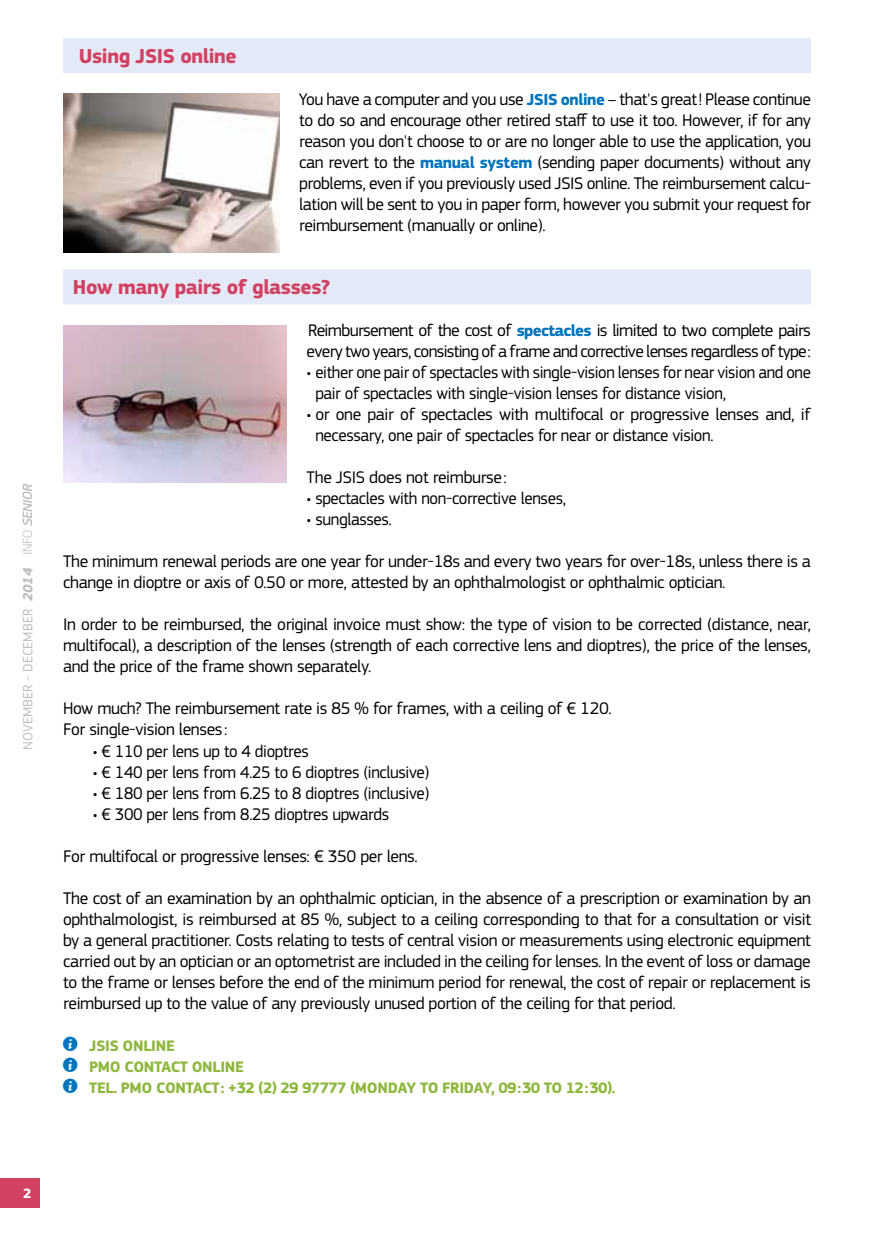
<style>
.page{position:relative;width:874px;height:1241px;background:#fff}
.page>*{position:absolute;margin:0;border:0;box-sizing:border-box;transform-origin:0 0}
.t1{font:700 21px "EC Square Sans Pro";letter-spacing:-.02em;color:#d24162}
.t2{font:17.5px/21px "EC Square Sans Pro";letter-spacing:-.02em;color:#000;text-align:justify}
.t3{font:17.5px/21px "EC Square Sans Pro";letter-spacing:-.04em;color:#000}
.t4{font:17.5px/21px "EC Square Sans Pro";letter-spacing:-.02em;color:#000;scale:.96 1}
.t5{font:700 15.75px/21px "EC Square Sans Pro";letter-spacing:-.02em;color:#8fb73e}
.t6{font:14px "EC Square Sans Pro";color:#bcbec0}
.t7{font:700 14px "EC Square Sans Pro";color:#fff}
.s1{font-weight:700;font-style:italic}
.s2{font-weight:700;font-size:16.62px;color:#0074bc}
.s3{font-family:"s Tmedia";font-weight:400;font-size:17.5px;color:#0074bc}
</style>
<div class="page">
<div style="left:0;top:1177px;width:40px;height:30px;background:#d24162"></div>
<svg style="left:23px;top:483px;width:9px;height:70px"></svg>
<div style="left:63px;top:38px;width:747px;height:35px;background:#e3e9f6"></div>
<div style="left:63px;top:269px;width:747px;height:35px;background:#e3e9f6"></div>
<img style="left:63px;top:93px;width:216px;height:159px">
<img style="left:63px;top:325px;width:223px;height:158px">
<p class="t6" style="left:20px;top:749px;width:183px;rotate:-90deg">NOVEMBER - DECEMBER <span class="s1">2014</span></p>
<p class="t1" style="left:79px;top:44px;width:159px">Using JSIS online</p>
<p class="t2" style="left:298px;top:89px;width:513px">You have a computer and you use <span class="s2">JSIS online</span> – that's great! Please continue to do so and encourage other retired staff to use it too. However, if for any reason you don't choose to or are no longer able to use the application, you can revert to the <span class="s2">manual system</span> (sending paper documents) without any problems, even if you previously used JSIS online. The reimbursement calcu&shy;lation will be sent to you in paper form, however you submit your request for reimbursement (manually or online).</p>
<p class="t1" style="left:73px;top:275px;width:259px">How many pairs of glasses?</p>
<p class="t3" style="left:306px;top:320px;width:505px">Reimbursement of the cost of <span class="s2">spectacles</span> is limited to two complete pairs every two years, consisting of a frame and corrective lenses regardless of type:</p>
<p class="t4" style="left:315px;top:362px;width:517px;text-indent:-9px">• either one pair of spectacles with single-vision lenses for near vision and one pair of spectacles with single-vision lenses for distance vision,</p>
<p class="t2" style="left:315px;top:404px;width:496px;text-indent:-9px">• or one pair of spectacles with multifocal or progressive lenses and, if necessary, one pair of spectacles for near or distance vision.</p>
<p class="t2" style="left:306px;top:467px;width:202px">The JSIS does not reimburse:</p>
<p class="t2" style="left:306px;top:488px;width:261px">• spectacles with non-corrective lenses,</p>
<p class="t2" style="left:306px;top:509px;width:87px">• sunglasses.</p>
<p class="t2" style="left:63px;top:551px;width:748px">The minimum renewal periods are one year for under-18s and every two years for over-18s, unless there is a change in dioptre or axis of 0.50 or more, attested by an ophthalmologist or ophthalmic optician.</p>
<p class="t2" style="left:63px;top:614px;width:749px">In order to be reimbursed, the original invoice must show: the type of vision to be corrected (distance, near, multifocal), a description of the lenses (strength of each corrective lens and dioptres), the price of the lenses, and the price of the frame shown separately.</p>
<p class="t2" style="left:63px;top:698px;width:550px">How much? The reimbursement rate is 85 % for frames, with a ceiling of € 120.<br>For single-vision lenses:</p>
<p class="t2" style="left:93px;top:740px;width:217px">• € 110 per lens up to 4 dioptres</p>
<p class="t2" style="left:93px;top:761px;width:338px">• € 140 per lens from 4.25 to 6 dioptres (inclusive)</p>
<p class="t2" style="left:93px;top:782px;width:338px">• € 180 per lens from 6.25 to 8 dioptres (inclusive)</p>
<p class="t2" style="left:93px;top:803px;width:298px">• € 300 per lens from 8.25 dioptres upwards</p>
<p class="t2" style="left:63px;top:845px;width:356px">For multifocal or progressive lenses: € 350 per lens.</p>
<p class="t2" style="left:63px;top:887px;width:749px">The cost of an examination by an ophthalmic optician, in the absence of a prescription or examination by an ophthalmologist, is reimbursed at 85 %, subject to a ceiling corresponding to that for a consultation or visit by a general practitioner. Costs relating to tests of central vision or measurements using electronic equipment carried out by an optician or an optometrist are included in the ceiling for lenses. In the event of loss or damage to the frame or lenses before the end of the minimum period for renewal, the cost of repair or replacement is reimbursed up to the value of any previously unused portion of the ceiling for that period.</p>
<p class="t5" style="left:63px;top:1035px;width:553px"><span class="s3">i</span> JSIS online<br><span class="s3">i</span> PMO Contact online<br><span class="s3">i</span> Tel. PMO Contact: +32 (2) 29 97777 (Monday to Friday, 09:30 to 12:30).</p>
<p class="t7" style="left:23px;top:1184px;width:10px">2</p>
</div>
